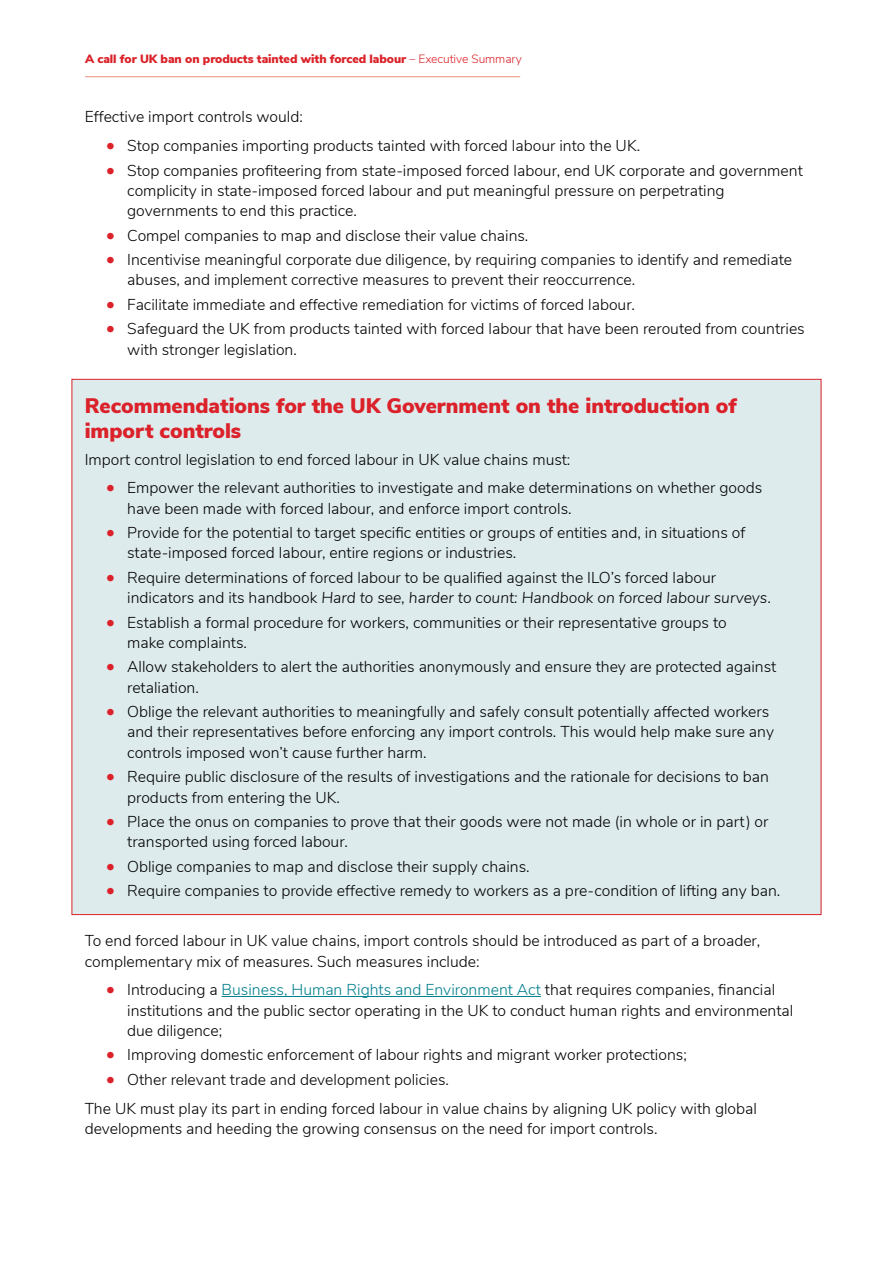
<style>
.page{position:relative;width:893px;height:1263px;background:#fff}
.page>*{position:absolute;margin:0;border:0;box-sizing:border-box;transform-origin:0 0}
.t1{font:900 21px/24.8px "Nunito Sans";color:#db2129}
.t2{font:300 15.75px/20.2px "Nunito Sans";color:#000}
.t3{font:900 12px "Nunito Sans";letter-spacing:-.005em;color:#da2128}
.s1{font-weight:300}
.s2{font-weight:900;font-size:18px;color:#db2129}
.s3{font-style:italic}
.s4{color:#007f8d}
</style>
<div class="page">
<div style="left:72px;top:379px;width:749px;height:536px;background:#deebed;border:1px solid #da2128"></div>
<hr style="left:222px;top:996px;width:319px;height:1px;background:#007f8d">
<hr style="left:85px;top:76px;width:435px;height:1px;background:#ea947a">
<p class="t3" style="left:85px;top:50px;width:439px">A call for UK ban on products tainted with forced labour <span class="s1">– Executive Summary</span></p>
<p class="t2" style="left:85px;top:106px;width:220px">Effective import controls would:</p>
<p class="t2" style="left:106px;top:134px;width:536px"><span class="s2">•</span> Stop companies importing products tainted with forced labour into the UK.</p>
<p class="t2" style="left:127px;top:159px;width:677px;text-indent:-21px"><span class="s2">•</span> Stop companies profiteering from state-imposed forced labour, end UK corporate and government complicity in state-imposed forced labour and put meaningful pressure on perpetrating governments to end this practice.</p>
<p class="t2" style="left:106px;top:224px;width:424px"><span class="s2">•</span> Compel companies to map and disclose their value chains.</p>
<p class="t2" style="left:127px;top:248px;width:666px;text-indent:-21px"><span class="s2">•</span> Incentivise meaningful corporate due diligence, by requiring companies to identify and remediate abuses, and implement corrective measures to prevent their reoccurrence.</p>
<p class="t2" style="left:106px;top:293px;width:530px"><span class="s2">•</span> Facilitate immediate and effective remediation for victims of forced labour.</p>
<p class="t2" style="left:127px;top:318px;width:679px;text-indent:-21px"><span class="s2">•</span> Safeguard the UK from products tainted with forced labour that have been rerouted from countries with stronger legislation.</p>
<h1 class="t1" style="left:85px;top:393px;width:653px">Recommendations for the UK Government on the introduction of import controls</h1>
<p class="t2" style="left:85px;top:448px;width:487px">Import control legislation to end forced labour in UK value chains must:</p>
<p class="t2" style="left:127px;top:477px;width:637px;text-indent:-21px"><span class="s2">•</span> Empower the relevant authorities to investigate and make determinations on whether goods have been made with forced labour, and enforce import controls.</p>
<p class="t2" style="left:127px;top:522px;width:620px;text-indent:-21px"><span class="s2">•</span> Provide for the potential to target specific entities or groups of entities and, in situations of state-imposed forced labour, entire regions or industries.</p>
<p class="t2" style="left:127px;top:566px;width:645px;text-indent:-21px"><span class="s2">•</span> Require determinations of forced labour to be qualified against the ILO’s forced labour indicators and its handbook <span class="s3">Hard to see, harder to count: Handbook on forced labour surveys</span>.</p>
<p class="t2" style="left:127px;top:611px;width:601px;text-indent:-21px"><span class="s2">•</span> Establish a formal procedure for workers, communities or their representative groups to make complaints.</p>
<p class="t2" style="left:127px;top:656px;width:651px;text-indent:-21px"><span class="s2">•</span> Allow stakeholders to alert the authorities anonymously and ensure they are protected against retaliation.</p>
<p class="t2" style="left:127px;top:701px;width:648px;text-indent:-21px"><span class="s2">•</span> Oblige the relevant authorities to meaningfully and safely consult potentially affected workers and their representatives before enforcing any import controls. This would help make sure any controls imposed won’t cause further harm.</p>
<p class="t2" style="left:127px;top:766px;width:643px;text-indent:-21px"><span class="s2">•</span> Require public disclosure of the results of investigations and the rationale for decisions to ban products from entering the UK.</p>
<p class="t2" style="left:127px;top:810px;width:643px;text-indent:-21px"><span class="s2">•</span> Place the onus on companies to prove that their goods were not made (in whole or in part) or transported using forced labour.</p>
<p class="t2" style="left:106px;top:855px;width:425px"><span class="s2">•</span> Oblige companies to map and disclose their supply chains.</p>
<p class="t2" style="left:106px;top:880px;width:676px"><span class="s2">•</span> Require companies to provide effective remedy to workers as a pre-condition of lifting any ban.</p>
<p class="t2" style="left:85px;top:930px;width:677px">To end forced labour in UK value chains, import controls should be introduced as part of a broader, complementary mix of measures. Such measures include:</p>
<p class="t2" style="left:127px;top:979px;width:668px;text-indent:-21px"><span class="s2">•</span> Introducing a <span class="s4">Business, Human Rights and Environment Act</span> that requires companies, financial institutions and the public sector operating in the UK to conduct human rights and environmental due diligence;</p>
<p class="t2" style="left:106px;top:1044px;width:582px"><span class="s2">•</span> Improving domestic enforcement of labour rights and migrant worker protections;</p>
<p class="t2" style="left:85px;top:1064px;width:674px;line-height:28.8px;text-indent:21px"><span class="s2">•</span> Other relevant trade and development policies.<br>The UK must play its part in ending forced labour in value chains by aligning UK policy with global</p>
<p class="t2" style="left:85px;top:1117px;width:574px">developments and heeding the growing consensus on the need for import controls.</p>
</div>
